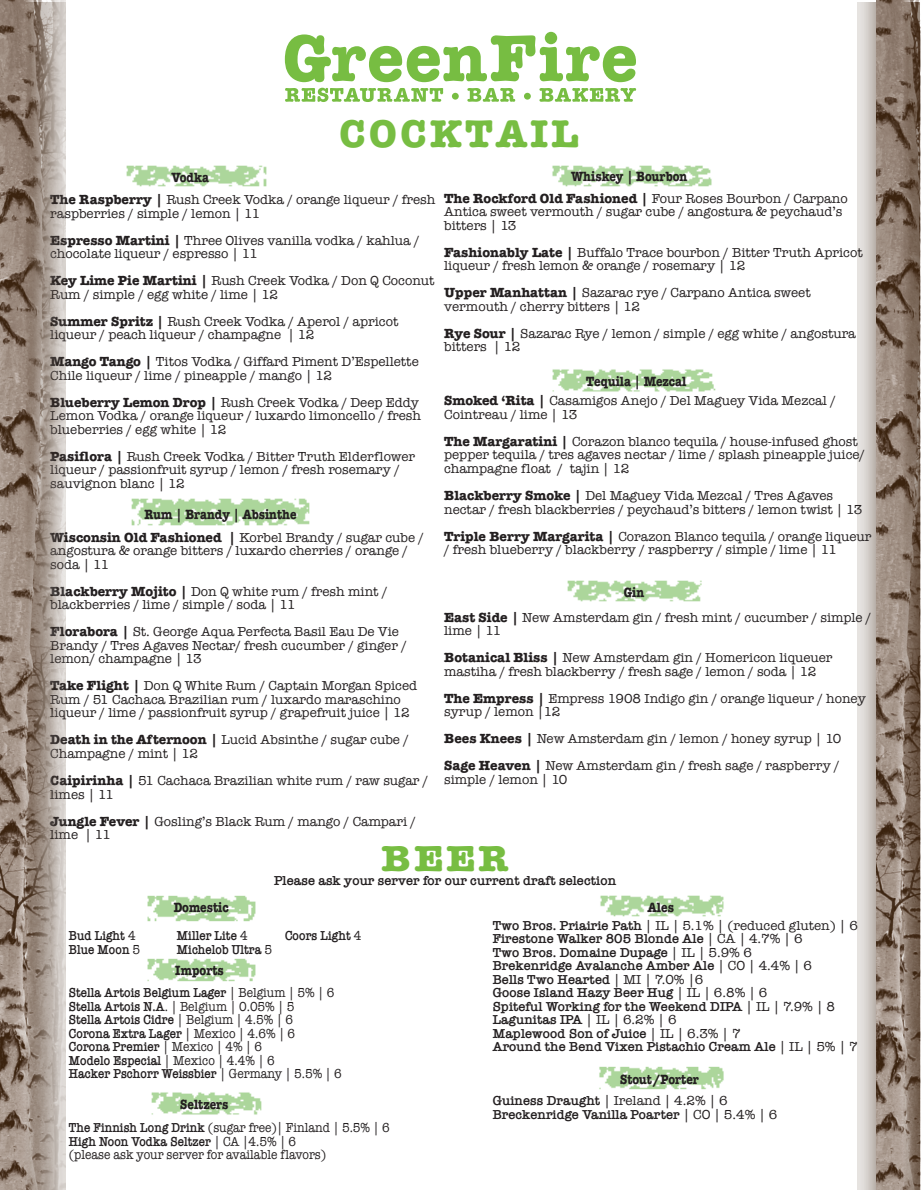
<style>
.page{position:relative;width:921px;height:1190px;background:#fff}
.page>*{position:absolute;margin:0;border:0;box-sizing:border-box;transform-origin:0 0}
.t1{font:700 39px "American Typewriter ITC Pro";letter-spacing:.08em;color:#77bd42}
.t2{font:700 36.45px "American Typewriter ITC Pro";color:#77bd42;scale:1.07 1}
.t3{font:700 13.65px "American Typewriter ITC Pro";color:#231f20;scale:.86 1}
.t4{font:13.35px/13.5px "American Typewriter";color:#231f20}
.t5{font:600 13.35px/13.5px "American Typewriter";color:#231f20}
.t6{font:600 13.35px/13.5px "American Typewriter";color:#231f20;scale:.89 1}
.t7{font:13.35px/13.5px "American Typewriter";color:#231f20;scale:.89 1}
.t8{font:700 13.35px "American Typewriter ITC Pro";color:#231f20}
.s1{font-family:"American Typewriter ITC Pro";font-weight:700}
.s2{font-family:"American Typewriter";font-weight:400}
.s3{font-weight:400}
.s4{font-weight:600}
</style>
<div class="page">
<svg style="left:285px;top:88px;width:351px;height:14px"></svg>
<svg style="left:285px;top:32px;width:351px;height:50px"></svg>
<img style="left:131px;top:498px;width:179px;height:28px">
<img style="left:126px;top:165px;width:141px;height:22px">
<img style="left:552px;top:165px;width:160px;height:22px">
<img style="left:552px;top:369px;width:164px;height:23px">
<img style="left:567px;top:580px;width:135px;height:22px">
<img style="left:147px;top:895px;width:109px;height:9px">
<img style="left:600px;top:895px;width:124px;height:22px">
<img style="left:147px;top:904px;width:109px;height:78px">
<img style="left:599px;top:1066px;width:125px;height:24px">
<img style="left:151px;top:1092px;width:111px;height:23px">
<img style="left:0;top:0;width:65px;height:1190px">
<img style="left:876px;top:0;width:44px;height:1190px">
<h1 class="t1" style="left:339px;top:109px;width:240px">COCKTAIL</h1>
<p class="t3" style="left:171px;top:169px;width:45px">Vodka</p>
<p class="t3" style="left:571px;top:168px;width:137px">Whiskey | Bourbon</p>
<p class="t4" style="left:50px;top:193px;width:386px"><span class="s1">The Raspberry |</span> Rush Creek Vodka / orange liqueur / fresh raspberries / simple / lemon | 11</p>
<p class="t4" style="left:50px;top:233px;width:371px"><span class="s1">Espresso Martini |</span> Three Olives vanilla vodka / kahlua / chocolate liqueur / espresso | 11</p>
<p class="t4" style="left:50px;top:274px;width:386px"><span class="s1">Key Lime Pie Martini |</span> Rush Creek Vodka / Don Q Coconut<br>Rum / simple / egg white / lime | 12</p>
<p class="t4" style="left:50px;top:314px;width:349px"><span class="s1">Summer Spritz |</span> Rush Creek Vodka / Aperol / apricot liqueur / peach liqueur / champagne | 12</p>
<p class="t4" style="left:50px;top:355px;width:370px"><span class="s1">Mango Tango |</span> Titos Vodka / Giffard Piment D’Espellette<br>Chile liqueur / lime / pineapple / mango | 12</p>
<p class="t4" style="left:50px;top:395px;width:372px"><span class="s1">Blueberry Lemon Drop |</span> Rush Creek Vodka / Deep Eddy<br>Lemon Vodka / orange liqueur / luxardo limoncello / fresh blueberries / egg white | 12</p>
<p class="t4" style="left:50px;top:449px;width:366px"><span class="s1">Pasiflora |</span> Rush Creek Vodka / Bitter Truth Elderflower liqueur / passionfruit syrup / lemon / fresh rosemary / sauvignon blanc | 12</p>
<p class="t3" style="left:144px;top:505px;width:178px">Rum | Brandy | Absinthe</p>
<p class="t4" style="left:50px;top:530px;width:375px"><span class="s1">Wisconsin Old Fashioned |</span> Korbel Brandy / sugar cube / angostura &amp; orange bitters / luxardo cherries / orange / soda | 11</p>
<p class="t4" style="left:50px;top:584px;width:338px"><span class="s1">Blackberry Mojito |</span> Don Q white rum / fresh mint / blackberries / lime / simple / soda | 11</p>
<p class="t4" style="left:50px;top:625px;width:358px"><span class="s1">Florabora |</span> St. George Aqua Perfecta Basil Eau De Vie<br>Brandy / Tres Agaves Nectar/ fresh cucumber / ginger / lemon/ champagne | 13</p>
<p class="t4" style="left:50px;top:679px;width:368px"><span class="s1">Take Flight |</span> Don Q White Rum / Captain Morgan Spiced<br>Rum / 51 Cachaca Brazilian rum / luxardo maraschino liqueur / lime / passionfruit syrup / grapefruit juice | 12</p>
<p class="t4" style="left:50px;top:733px;width:360px"><span class="s1">Death in the Afternoon |</span> Lucid Absinthe / sugar cube /<br>Champagne / mint | 12</p>
<p class="t4" style="left:50px;top:773px;width:379px"><span class="s1">Caipirinha |</span> 51 Cachaca Brazilian white rum / raw sugar / limes | 11</p>
<p class="t4" style="left:50px;top:814px;width:367px"><span class="s1">Jungle Fever |</span> Gosling’s Black Rum / mango / Campari / lime | 11</p>
<p class="t8" style="left:444px;top:190px;width:405px">The Rockford Old Fashioned | <span class="s2">Four Roses Bourbon / Carpano</span></p>
<p class="t4" style="left:444px;top:205px;width:400px">Antica sweet vermouth / sugar cube / angostura &amp; peychaud’s bitters | 13</p>
<p class="t4" style="left:444px;top:245px;width:420px"><span class="s1">Fashionably Late |</span> Buffalo Trace bourbon / Bitter Truth Apricot liqueur / fresh lemon &amp; orange / rosemary | 12</p>
<p class="t4" style="left:444px;top:286px;width:368px"><span class="s1">Upper Manhattan |</span> Sazarac rye / Carpano Antica sweet vermouth / cherry bitters | 12</p>
<p class="t4" style="left:444px;top:326px;width:413px"><span class="s1">Rye Sour |</span> Sazarac Rye / lemon / simple / egg white / angostura bitters | 12</p>
<p class="t3" style="left:586px;top:373px;width:118px">Tequila | Mezcal</p>
<p class="t4" style="left:444px;top:394px;width:393px"><span class="s1">Smoked ‘Rita |</span> Casamigos Anejo / Del Maguey Vida Mezcal /<br>Cointreau / lime | 13</p>
<p class="t4" style="left:444px;top:434px;width:422px"><span class="s1">The Margaratini |</span> Corazon blanco tequila / house-infused ghost pepper tequila / tres agaves nectar / lime / splash pineapple juice/ champagne float / tajin | 12</p>
<p class="t4" style="left:444px;top:488px;width:420px"><span class="s1">Blackberry Smoke |</span> Del Maguey Vida Mezcal / Tres Agaves nectar / fresh blackberries / peychaud’s bitters / lemon twist | 13</p>
<p class="t4" style="left:444px;top:529px;width:429px"><span class="s1">Triple Berry Margarita |</span> Corazon Blanco tequila / orange liqueur / fresh blueberry / blackberry / raspberry / simple / lime | 11</p>
<p class="t3" style="left:623px;top:583px;width:25px">Gin</p>
<p class="t4" style="left:444px;top:610px;width:428px"><span class="s1">East Side |</span> New Amsterdam gin / fresh mint / cucumber / simple / lime | 11</p>
<p class="t4" style="left:444px;top:650px;width:390px"><span class="s1">Botanical Bliss |</span> New Amsterdam gin / Homericon liqueuer mastiha / fresh blackberry / fresh sage / lemon / soda | 12</p>
<p class="t4" style="left:444px;top:691px;width:423px"><span class="s1">The Empress |</span> Empress 1908 Indigo gin / orange liqueur / honey syrup / lemon |12</p>
<p class="t4" style="left:444px;top:724px;width:398px;line-height:27px"><span class="s1">Bees Knees |</span> New Amsterdam gin / lemon / honey syrup | 10<br><span class="s1">Sage Heaven |</span> New Amsterdam gin / fresh sage / raspberry /</p>
<p class="t4" style="left:444px;top:772px;width:125px">simple / lemon | 10</p>
<h2 class="t2" style="left:381px;top:835px;width:121px">BEER</h2>
<p class="t3" style="left:174px;top:898px;width:66px">Domestic</p>
<p class="t5" style="left:274px;top:874px;width:343px">Please ask your server for our current draft selection</p>
<p class="t3" style="left:647px;top:898px;width:32px">Ales</p>
<p class="t6" style="left:69px;top:928px;width:77px">Bud Light <span class="s3">4</span></p>
<p class="t6" style="left:177px;top:928px;width:81px">Miller Lite <span class="s3">4</span></p>
<p class="t6" style="left:285px;top:928px;width:87px">Coors Light <span class="s3">4</span></p>
<p class="t6" style="left:69px;top:942px;width:82px">Blue Moon <span class="s3">5</span></p>
<p class="t6" style="left:177px;top:942px;width:108px">Michelob Ultra <span class="s3">5</span></p>
<p class="t6" style="left:69px;top:985px;width:308px">Stella Artois Belgium Lager <span class="s3">| Belgium | 5% | 6<br></span>Stella Artois N.A<span class="s3">. | Belgium | 0.05% | 5<br></span>Stella Artois Cidre <span class="s3">| Belgium | 4.5% | 6<br></span>Corona Extra Lager <span class="s3">| Mexico | 4.6% | 6<br></span>Corona Premier <span class="s3">| Mexico | 4% | 6<br></span>Modelo Especial <span class="s3">| Mexico | 4.4% | 6<br></span>Hacker Pschorr Weissbier <span class="s3">| Germany | 5.5% | 6</span></p>
<p class="t3" style="left:175px;top:961px;width:58px">Imports</p>
<p class="t3" style="left:180px;top:1095px;width:58px">Seltzers</p>
<p class="t7" style="left:69px;top:1120px;width:362px"><span class="s4">The Finnish Long Drink</span> (sugar free)| Finland | 5.5% | 6<br><span class="s4">High Noon Vodka Seltzer</span> | CA |4.5% | 6<br>(please ask your server for available flavors)</p>
<p class="t5" style="left:492px;top:918px;width:366px">Two Bros. Priairie Path <span class="s3">| IL | 5.1% | (reduced gluten) | 6<br></span>Firestone Walker 805 Blonde Ale <span class="s3">| CA | 4.7% | 6<br></span>Two Bros. Domaine Dupage <span class="s3">| IL | 5.9% 6<br></span>Brekenridge Avalanche Amber Ale <span class="s3">| CO | 4.4% | 6<br></span>Bells Two Hearted <span class="s3">| MI | 7.0% |6<br></span>Goose Island Hazy Beer Hug <span class="s3">| IL | 6.8% | 6<br></span>Spiteful Working for the Weekend DIPA <span class="s3">| IL | 7.9% | 8<br></span>Lagunitas IPA <span class="s3">| IL | 6.2% | 6<br></span>Maplewood Son of Juice <span class="s3">| IL | 6.3% | 7<br></span>Around the Bend Vixen Pistachio Cream Ale <span class="s3">| IL | 5% | 7</span></p>
<p class="t3" style="left:620px;top:1070px;width:93px">Stout/Porter</p>
<p class="t5" style="left:492px;top:1094px;width:286px">Guiness Draught <span class="s3">| Ireland | 4.2% | 6<br></span>Breckenridge Vanilla Poarter <span class="s3">| CO | 5.4% | 6</span></p>
</div>
